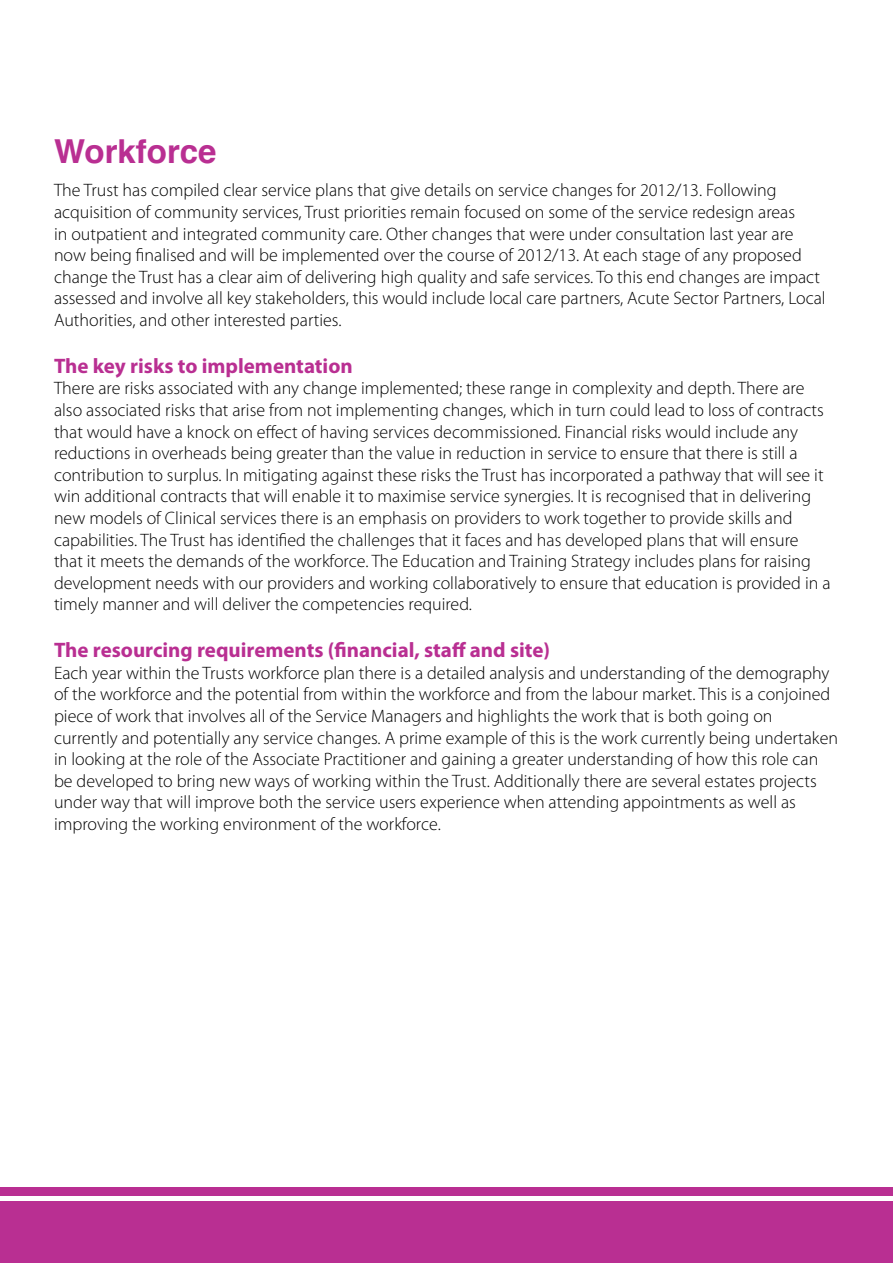
<style>
.page{position:relative;width:893px;height:1263px;background:#fff}
.page>*{position:absolute;margin:0;border:0;box-sizing:border-box;transform-origin:0 0}
.t1{font:700 33px "Helvetica";color:#b92f92}
.t2{font:700 21px "Myriad Pro";color:#b92f92}
.t3{font:300 18px/21.6px "Myriad Pro";color:#000}
</style>
<div class="page">
<div style="left:0;top:1202px;width:893px;height:61px;background:#b92f92"></div>
<div style="left:0;top:1187px;width:893px;height:9px;background:#b92f92"></div>
<h1 class="t1" style="left:54px;top:125px;width:164px">Workforce</h1>
<p class="t3" style="left:54px;top:179px;width:773px">The Trust has compiled clear service plans that give details on service changes for 2012/13. Following acquisition of community services, Trust priorities remain focused on some of the service redesign areas<br>in outpatient and integrated community care. Other changes that were under consultation last year are now being finalised and will be implemented over the course of 2012/13. At each stage of any proposed change the Trust has a clear aim of delivering high quality and safe services. To this end changes are impact assessed and involve all key stakeholders, this would include local care partners, Acute Sector Partners, Local Authorities, and other interested parties.</p>
<p class="t2" style="left:54px;top:352px;width:300px">The key risks to implementation</p>
<p class="t3" style="left:54px;top:377px;width:778px">There are risks associated with any change implemented; these range in complexity and depth. There are also associated risks that arise from not implementing changes, which in turn could lead to loss of contracts that would have a knock on effect of having services decommissioned. Financial risks would include any reductions in overheads being greater than the value in reduction in service to ensure that there is still a contribution to surplus. In mitigating against these risks the Trust has incorporated a pathway that will see it win additional contracts that will enable it to maximise service synergies. It is recognised that in delivering new models of Clinical services there is an emphasis on providers to work together to provide skills and capabilities. The Trust has identified the challenges that it faces and has developed plans that will ensure that it meets the demands of the workforce. The Education and Training Strategy includes plans for raising development needs with our providers and working collaboratively to ensure that education is provided in a timely manner and will deliver the competencies required.</p>
<p class="t2" style="left:54px;top:636px;width:498px">The resourcing requirements (financial, staff and site)</p>
<p class="t3" style="left:54px;top:662px;width:786px">Each year within the Trusts workforce plan there is a detailed analysis and understanding of the demography of the workforce and the potential from within the workforce and from the labour market. This is a conjoined piece of work that involves all of the Service Managers and highlights the work that is both going on currently and potentially any service changes. A prime example of this is the work currently being undertaken in looking at the role of the Associate Practitioner and gaining a greater understanding of how this role can be developed to bring new ways of working within the Trust. Additionally there are several estates projects under way that will improve both the service users experience when attending appointments as well as improving the working environment of the workforce.</p>
</div>
